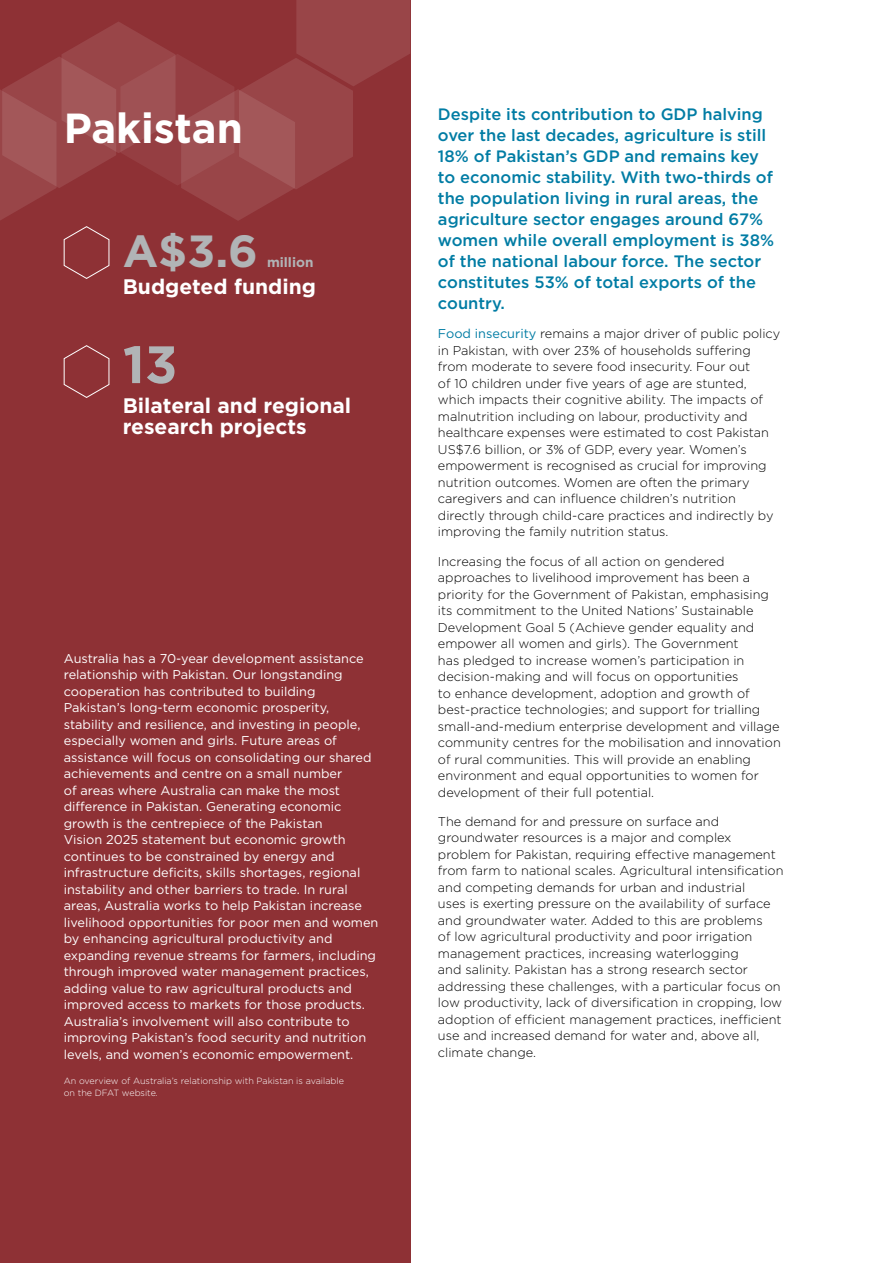
<style>
.page{position:relative;width:893px;height:1263px;background:#fff}
.page>*{position:absolute;margin:0;border:0;box-sizing:border-box;transform-origin:0 0}
.t1{font:700 52.5px "Gotham";color:#b1b4b6}
.t2{font:700 45px "Gotham";color:#b1b4b6}
.t3{font:700 42px "Gotham";color:#fff}
.t4{font:700 21px/21px "Gotham";color:#fff}
.t5{font:500 16.5px/21px "Gotham";color:#007ca4}
.t6{font:700 13.5px "Gotham";color:#b1b4b6}
.t7{font:300 12.75px/16.5px "Gotham";color:#000}
.t8{font:12.75px/16.5px "Gotham";color:#fff}
.t9{font:300 9px/12px "Gotham";color:#fff}
.s1{font-weight:400;color:#007ca4}
</style>
<div class="page">
<div style="left:0;top:0;width:410px;height:1263px;background:#8e3135"></div>
<svg style="left:0;top:0;width:410px;height:279px"></svg>
<svg style="left:63px;top:345px;width:47px;height:53px"></svg>
<h3 class="t3" style="left:64px;top:104px;width:181px">Pakistan</h3>
<h2 class="t2" style="left:123px;top:225px;width:137px">A$3.6</h2>
<p class="t6" style="left:267px;top:254px;width:48px">million</p>
<h3 class="t4" style="left:123px;top:275px;width:195px">Budgeted funding</h3>
<h1 class="t1" style="left:123px;top:334px;width:56px">13</h1>
<h3 class="t4" style="left:123px;top:394px;width:230px">Bilateral and regional research projects</h3>
<p class="t8" style="left:64px;top:650px;width:316px">Australia has a 70-year development assistance relationship with Pakistan. Our longstanding cooperation has contributed to building Pakistan’s long-term economic prosperity, stability and resilience, and investing in people, especially women and girls. Future areas of assistance will focus on consolidating our shared achievements and centre on a small number<br>of areas where Australia can make the most difference in Pakistan. Generating economic growth is the centrepiece of the Pakistan<br>Vision 2025 statement but economic growth continues to be constrained by energy and infrastructure deficits, skills shortages, regional instability and other barriers to trade. In rural areas, Australia works to help Pakistan increase livelihood opportunities for poor men and women by enhancing agricultural productivity and expanding revenue streams for farmers, including through improved water management practices, adding value to raw agricultural products and improved access to markets for those products.<br>Australia’s involvement will also contribute to improving Pakistan’s food security and nutrition levels, and women’s economic empowerment.</p>
<p class="t9" style="left:64px;top:1074px;width:282px">An overview of Australia’s relationship with Pakistan is available on the DFAT website.</p>
<p class="t5" style="left:438px;top:103px;width:338px">Despite its contribution to GDP halving over the last decades, agriculture is still 18% of Pakistan’s GDP and remains key to economic stability. With two-thirds of the population living in rural areas, the agriculture sector engages around 67% women while overall employment is 38% of the national labour force. The sector constitutes 53% of total exports of the country.</p>
<p class="t7" style="left:438px;top:325px;width:344px"><span class="s1">Food insecurity</span> remains a major driver of public policy in Pakistan, with over 23% of households suffering from moderate to severe food insecurity. Four out<br>of 10 children under five years of age are stunted, which impacts their cognitive ability. The impacts of malnutrition including on labour, productivity and healthcare expenses were estimated to cost Pakistan US$7.6 billion, or 3% of GDP, every year. Women’s empowerment is recognised as crucial for improving nutrition outcomes. Women are often the primary caregivers and can influence children’s nutrition directly through child-care practices and indirectly by improving the family nutrition status.</p>
<p class="t7" style="left:438px;top:553px;width:344px">Increasing the focus of all action on gendered approaches to livelihood improvement has been a priority for the Government of Pakistan, emphasising its commitment to the United Nations’ Sustainable Development Goal 5 (Achieve gender equality and empower all women and girls). The Government<br>has pledged to increase women’s participation in decision-making and will focus on opportunities<br>to enhance development, adoption and growth of best-practice technologies; and support for trialling small-and-medium enterprise development and village community centres for the mobilisation and innovation of rural communities. This will provide an enabling environment and equal opportunities to women for development of their full potential.</p>
<p class="t7" style="left:438px;top:813px;width:347px">The demand for and pressure on surface and groundwater resources is a major and complex problem for Pakistan, requiring effective management from farm to national scales. Agricultural intensification and competing demands for urban and industrial<br>uses is exerting pressure on the availability of surface and groundwater water. Added to this are problems<br>of low agricultural productivity and poor irrigation management practices, increasing waterlogging<br>and salinity. Pakistan has a strong research sector addressing these challenges, with a particular focus on low productivity, lack of diversification in cropping, low adoption of efficient management practices, inefficient use and increased demand for water and, above all, climate change.</p>
</div>
